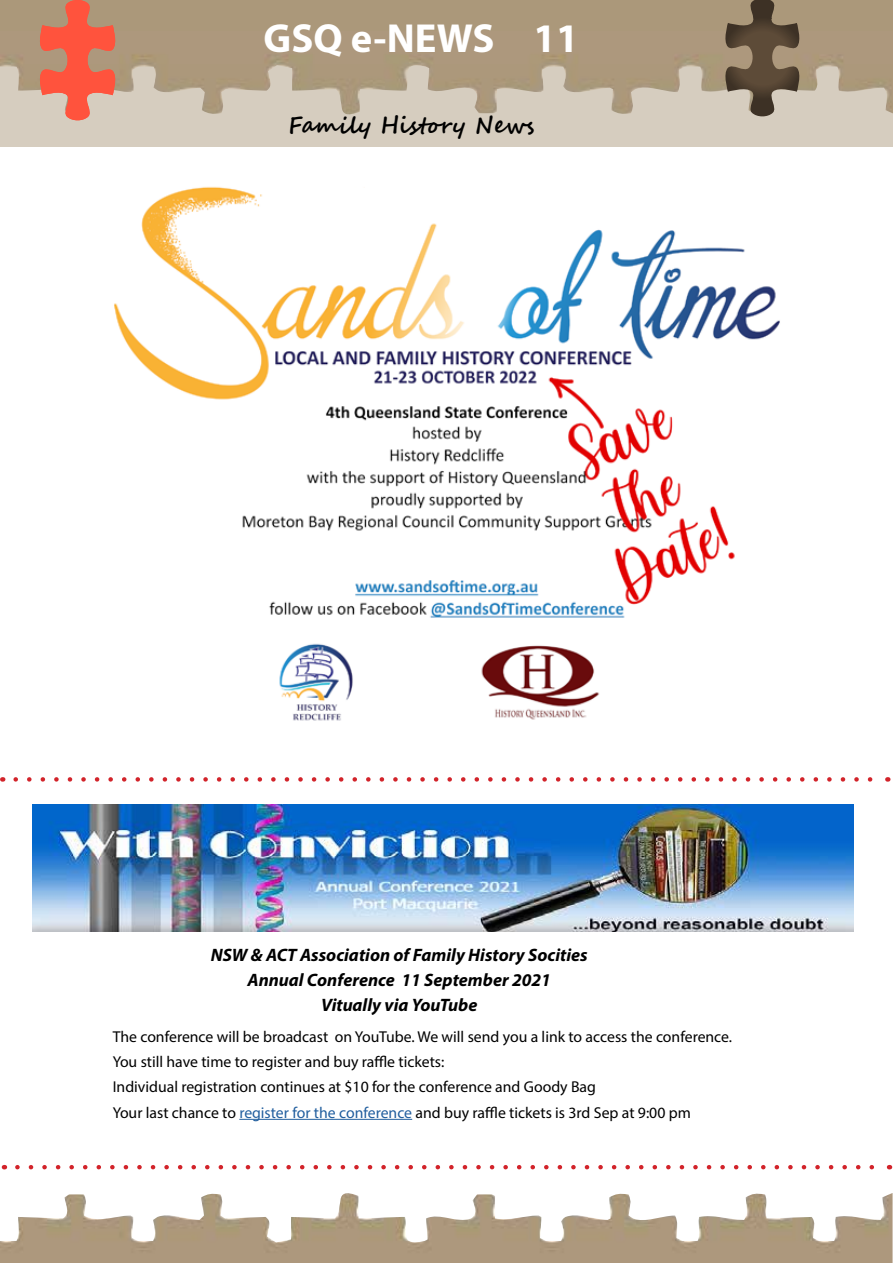
<style>
.page{position:relative;width:893px;height:1263px;background:#fff}
.page>*{position:absolute;margin:0;border:0;box-sizing:border-box;transform-origin:0 0}
.t1{font:700 40.65px "Myriad Pro";color:#fff}
.t2{font:700 22.5px "Segoe Script";color:#000}
.t3{font:italic 700 18px/25.2px "Myriad Pro";color:#000;text-align:center}
.t4{font:15.75px/25.2px "Myriad Pro";color:#000}
.s1{color:#215e9e}
</style>
<div class="page">
<div style="left:0;top:0;width:893px;height:31px;background:#ab987a"></div>
<svg style="left:0;top:64px;width:893px;height:83px;background:#cabfad"></svg>
<svg style="left:37px;top:0;width:81px;height:122px"></svg>
<svg style="left:722px;top:0;width:80px;height:118px"></svg>
<img style="left:0;top:1193px;width:892px;height:70px">
<svg style="left:16px;top:777px;width:857px;height:5px"></svg>
<img style="left:114px;top:186px;width:666px;height:535px">
<img style="left:33px;top:805px;width:820px;height:127px">
<hr style="left:239px;top:1119px;width:173px;height:1px;background:#215e9e">
<svg style="left:17px;top:1165px;width:857px;height:4px"></svg>
<h1 class="t1" style="left:264px;top:11px;width:317px">GSQ e-NEWS 11</h1>
<h2 class="t2" style="left:288px;top:107px;width:248px">Family History News</h2>
<p class="t3" style="left:211px;top:941px;width:378px">NSW &amp; ACT Association of Family History Socities<br>Annual Conference 11 September 2021<br>Vitually via YouTube</p>
<p class="t4" style="left:113px;top:1024px;width:621px">The conference will be broadcast on YouTube. We will send you a link to access the conference.<br>You still have time to register and buy raffle tickets:<br>Individual registration continues at $10 for the conference and Goody Bag<br>Your last chance to <span class="s1">register for the conference</span> and buy raffle tickets is 3rd Sep at 9:00 pm</p>
</div>
